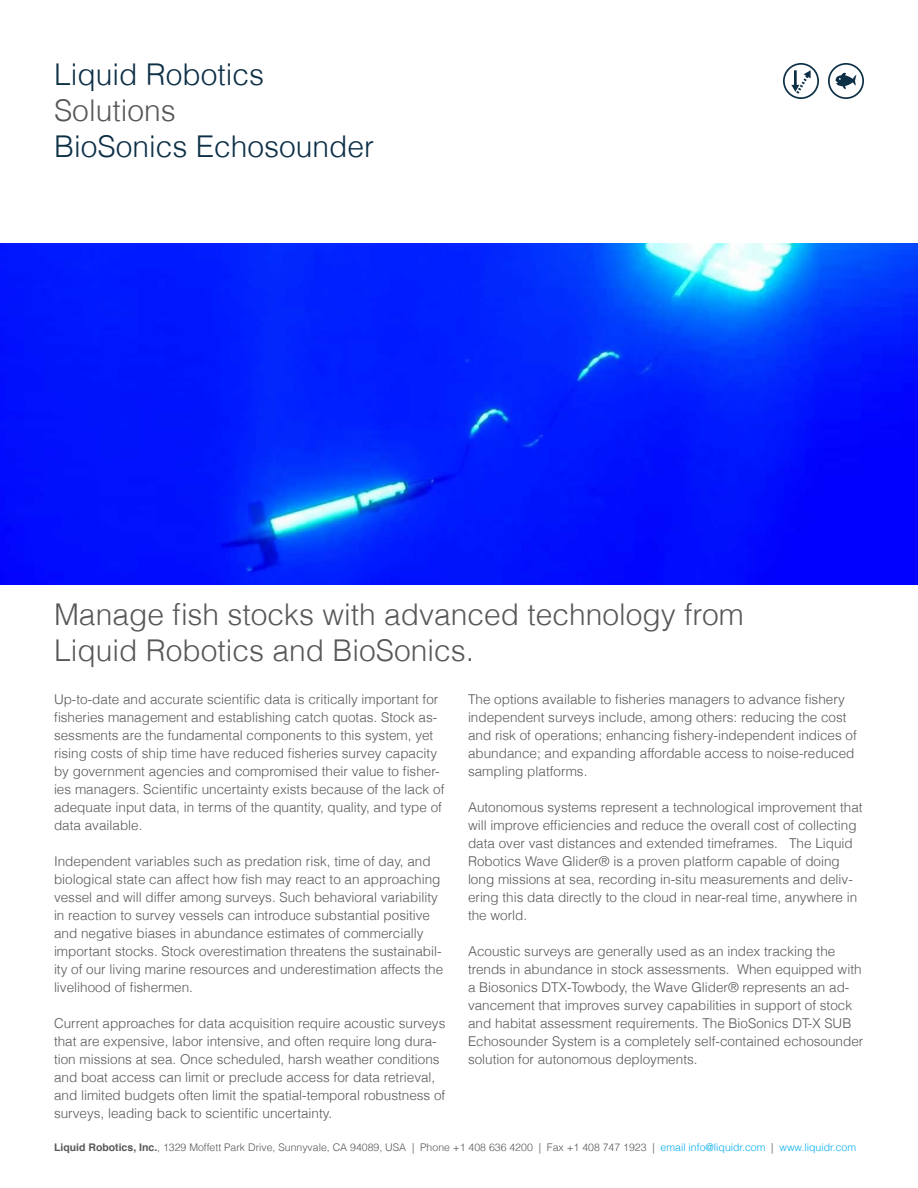
<style>
.page{position:relative;width:918px;height:1188px;background:#fff}
.page>*{position:absolute;margin:0;border:0;box-sizing:border-box;transform-origin:0 0}
.t1{font:300 30px "Helvetica";color:#57585a}
.t2{font:300 30px "Helvetica";color:#0d3047}
.t3{font:300 13.5px/18px "Helvetica";color:#57585a}
.t4{font:300 10.5px "Helvetica";color:#57585a}
.s1{font-weight:700}
.s2{color:#00aeef}
</style>
<div class="page">
<svg style="left:783px;top:63px;width:36px;height:36px"></svg>
<svg style="left:828px;top:63px;width:36px;height:36px"></svg>
<img style="left:0;top:243px;width:918px;height:342px">
<p class="t2" style="left:54px;top:50px;width:212px">Liquid Robotics</p>
<p class="t1" style="left:54px;top:86px;width:123px">Solutions</p>
<p class="t2" style="left:54px;top:122px;width:322px">BioSonics Echosounder</p>
<p class="t1" style="left:54px;top:590px;width:691px">Manage fish stocks with advanced technology from</p>
<p class="t1" style="left:54px;top:626px;width:422px">Liquid Robotics and BioSonics.</p>
<p class="t3" style="left:468px;top:689px;width:390px">The options available to fisheries managers to advance fishery independent surveys include, among others: reducing the cost and risk of operations; enhancing fishery-independent indices of abundance; and expanding affordable access to noise-reduced sampling platforms.</p>
<p class="t3" style="left:468px;top:797px;width:396px">Autonomous systems represent a technological improvement that will improve efficiencies and reduce the overall cost of collecting data over vast distances and extended timeframes. The Liquid Robotics Wave Glider® is a proven platform capable of doing long missions at sea, recording in-situ measurements and deliv&shy;ering this data directly to the cloud in near-real time, anywhere in the world.</p>
<p class="t3" style="left:468px;top:941px;width:397px">Acoustic surveys are generally used as an index tracking the trends in abundance in stock assessments. When equipped with a Biosonics DTX-Towbody, the Wave Glider® represents an ad&shy;vancement that improves survey capabilities in support of stock and habitat assessment requirements. The BioSonics DT-X SUB Echosounder System is a completely self-contained echosounder solution for autonomous deployments.</p>
<p class="t3" style="left:54px;top:689px;width:392px">Up-to-date and accurate scientific data is critically important for fisheries management and establishing catch quotas. Stock as&shy;sessments are the fundamental components to this system, yet rising costs of ship time have reduced fisheries survey capacity by government agencies and compromised their value to fisher&shy;ies managers. Scientific uncertainty exists because of the lack of adequate input data, in terms of the quantity, quality, and type of data available.</p>
<p class="t3" style="left:54px;top:851px;width:391px">Independent variables such as predation risk, time of day, and biological state can affect how fish may react to an approaching vessel and will differ among surveys. Such behavioral variability in reaction to survey vessels can introduce substantial positive and negative biases in abundance estimates of commercially important stocks. Stock overestimation threatens the sustainabil&shy;ity of our living marine resources and underestimation affects the livelihood of fishermen.</p>
<p class="t3" style="left:54px;top:1013px;width:393px">Current approaches for data acquisition require acoustic surveys that are expensive, labor intensive, and often require long dura&shy;tion missions at sea. Once scheduled, harsh weather conditions and boat access can limit or preclude access for data retrieval, and limited budgets often limit the spatial-temporal robustness of surveys, leading back to scientific uncertainty.</p>
<p class="t4" style="left:54px;top:1139px;width:804px"><span class="s1">Liquid Robotics, Inc.</span>, 1329 Moffett Park Drive, Sunnyvale, CA 94089, USA | Phone +1 408 636 4200 | Fax +1 408 747 1923 | <span class="s2">email info@liquidr.com</span> | <span class="s2">www.liquidr.com</span></p>
</div>
